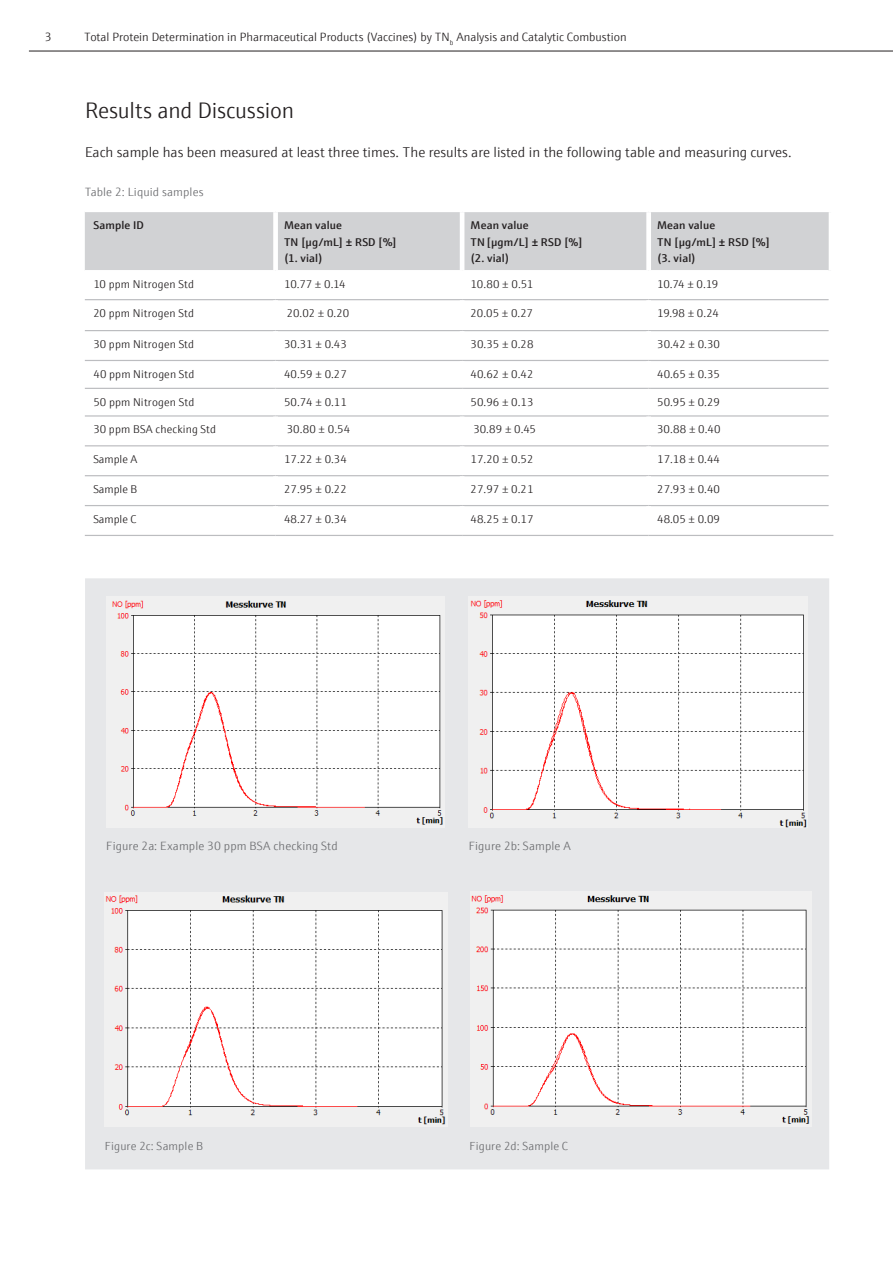
<style>
.page{position:relative;width:893px;height:1263px;background:#fff}
.page>*{position:absolute;margin:0;border:0;box-sizing:border-box;transform-origin:0 0}
.H2_15pt_schwarz{font:300 22.5px "E+H Sans";letter-spacing:-.01em;color:#231f20}
.Fließtext{font:300 14.25px "E+H Sans";color:#231f20}
.t1{font:300 12px "E+H Sans";color:#231f20}
.Innenseiten_Bildunterschrift_8_pt_grau{font:300 12px "E+H Sans";letter-spacing:.01em;color:#6c6d70}
.Innenseiten_Bildunterschrift_8_pt_grau-2{font:300 11.7px "E+H Sans";letter-spacing:.01em;color:#6c6d70}
.Tabelle_Fliesstext_7_5pt_schwarz{font:300 11.25px "E+H Sans";color:#231f20}
.Tabelle_Subheadline_7_5pt_Demi_schwarz{font:600 11.25px "E+H Sans";letter-spacing:.01em;color:#231f20}
.Tabelle_Fliesstext_7_5pt_schwarz-2{font:300 11.25px "E+H Sans";letter-spacing:.02em;color:#231f20}
.s1{color:#fff}
</style>
<div class="page">
<hr style="left:29px;top:51px;width:864px;height:1px;background:#231f20">
<div style="left:85px;top:212px;width:744px;height:58px;background:#d1d2d4"></div>
<div style="left:273px;top:212px;width:5px;height:58px;background:#fff"></div>
<hr style="left:460px;top:212px;width:4px;height:58px;background:#fff">
<div style="left:646px;top:212px;width:5px;height:58px;background:#fff"></div>
<hr style="left:85px;top:299px;width:191px;height:1px;background:#bcbdc0">
<hr style="left:276px;top:299px;width:186px;height:1px;background:#bcbdc0">
<hr style="left:462px;top:299px;width:187px;height:1px;background:#bcbdc0">
<hr style="left:649px;top:299px;width:180px;height:1px;background:#bcbdc0">
<hr style="left:85px;top:330px;width:191px;height:1px;background:#bcbdc0">
<hr style="left:276px;top:330px;width:186px;height:1px;background:#bcbdc0">
<hr style="left:462px;top:330px;width:187px;height:1px;background:#bcbdc0">
<hr style="left:649px;top:330px;width:180px;height:1px;background:#bcbdc0">
<hr style="left:85px;top:360px;width:191px;height:1px;background:#bcbdc0">
<hr style="left:276px;top:360px;width:186px;height:1px;background:#bcbdc0">
<hr style="left:462px;top:360px;width:187px;height:1px;background:#bcbdc0">
<hr style="left:649px;top:360px;width:180px;height:1px;background:#bcbdc0">
<hr style="left:85px;top:388px;width:191px;height:1px;background:#bcbdc0">
<hr style="left:276px;top:388px;width:186px;height:1px;background:#bcbdc0">
<hr style="left:462px;top:388px;width:187px;height:1px;background:#bcbdc0">
<hr style="left:649px;top:388px;width:180px;height:1px;background:#bcbdc0">
<hr style="left:85px;top:415px;width:191px;height:2px;background:#bcbdc0">
<hr style="left:276px;top:415px;width:186px;height:2px;background:#bcbdc0">
<hr style="left:462px;top:415px;width:187px;height:2px;background:#bcbdc0">
<hr style="left:649px;top:415px;width:180px;height:2px;background:#bcbdc0">
<hr style="left:85px;top:445px;width:191px;height:1px;background:#bcbdc0">
<hr style="left:276px;top:445px;width:186px;height:1px;background:#bcbdc0">
<hr style="left:462px;top:445px;width:187px;height:1px;background:#bcbdc0">
<hr style="left:649px;top:445px;width:180px;height:1px;background:#bcbdc0">
<hr style="left:85px;top:475px;width:191px;height:1px;background:#bcbdc0">
<hr style="left:276px;top:475px;width:186px;height:1px;background:#bcbdc0">
<hr style="left:462px;top:475px;width:187px;height:1px;background:#bcbdc0">
<hr style="left:649px;top:475px;width:180px;height:1px;background:#bcbdc0">
<hr style="left:85px;top:505px;width:191px;height:1px;background:#bcbdc0">
<hr style="left:276px;top:505px;width:186px;height:1px;background:#bcbdc0">
<hr style="left:462px;top:505px;width:187px;height:1px;background:#bcbdc0">
<hr style="left:649px;top:505px;width:180px;height:1px;background:#bcbdc0">
<hr style="left:85px;top:535px;width:191px;height:1px;background:#bcbdc0">
<hr style="left:276px;top:535px;width:186px;height:1px;background:#bcbdc0">
<hr style="left:462px;top:535px;width:187px;height:1px;background:#bcbdc0">
<hr style="left:649px;top:535px;width:184px;height:1px;background:#bcbdc0">
<div style="left:85px;top:578px;width:744px;height:591px;background:#e6e7e9"></div>
<img style="left:112px;top:600px;width:331px;height:225px">
<img style="left:470px;top:600px;width:337px;height:227px">
<img style="left:105px;top:895px;width:341px;height:230px">
<img style="left:471px;top:895px;width:339px;height:229px">
<p class="t1" style="left:45px;top:29px;width:8px">3</p>
<p class="t1" style="left:84px;top:29px;width:544px">Total Protein Determination in Pharmaceutical Products (Vaccines) by TN<sub>b</sub> Analysis and Catalytic Combustion</p>
<p class="H2_15pt_schwarz" style="left:85px;top:94px;width:211px">Results and Discussion</p>
<p class="Fließtext" style="left:85px;top:142px;width:708px">Each sample has been measured at least three times. The results are listed in the following table and measuring curves.</p>
<p class="Innenseiten_Bildunterschrift_8_pt_grau" style="left:85px;top:183px;width:120px">Table 2: Liquid samples</p>
<p class="Tabelle_Subheadline_7_5pt_Demi_schwarz" style="left:93px;top:217px;width:52px">Sample ID</p>
<p class="Tabelle_Subheadline_7_5pt_Demi_schwarz" style="left:284px;top:217px;width:59px">Mean value</p>
<p class="Tabelle_Subheadline_7_5pt_Demi_schwarz" style="left:284px;top:233px;width:114px">TN [µg/mL] ± RSD [%]</p>
<p class="Tabelle_Subheadline_7_5pt_Demi_schwarz" style="left:284px;top:250px;width:40px">(1. vial)</p>
<p class="Tabelle_Subheadline_7_5pt_Demi_schwarz" style="left:471px;top:217px;width:59px">Mean value</p>
<p class="Tabelle_Subheadline_7_5pt_Demi_schwarz" style="left:471px;top:233px;width:114px">TN[µgm/L] ± RSD [%]</p>
<p class="Tabelle_Subheadline_7_5pt_Demi_schwarz" style="left:471px;top:250px;width:40px">(2. vial)</p>
<p class="Tabelle_Subheadline_7_5pt_Demi_schwarz" style="left:657px;top:217px;width:59px">Mean value</p>
<p class="Tabelle_Subheadline_7_5pt_Demi_schwarz" style="left:657px;top:233px;width:114px">TN [µg/mL] ± RSD [%]</p>
<p class="Tabelle_Subheadline_7_5pt_Demi_schwarz" style="left:657px;top:250px;width:40px">(3. vial)</p>
<p class="Tabelle_Fliesstext_7_5pt_schwarz" style="left:93px;top:276px;width:102px">10 ppm Nitrogen Std</p>
<p class="Tabelle_Fliesstext_7_5pt_schwarz" style="left:284px;top:276px;width:63px">10.77 ± 0.14</p>
<p class="Tabelle_Fliesstext_7_5pt_schwarz" style="left:471px;top:276px;width:64px">10.80 ± 0.51</p>
<p class="Tabelle_Fliesstext_7_5pt_schwarz" style="left:657px;top:276px;width:63px">10.74 ± 0.19</p>
<p class="Tabelle_Fliesstext_7_5pt_schwarz" style="left:93px;top:305px;width:102px">20 ppm Nitrogen Std</p>
<p class="Tabelle_Fliesstext_7_5pt_schwarz" style="left:287px;top:305px;width:64px">20.02 ± 0.20</p>
<p class="Tabelle_Fliesstext_7_5pt_schwarz" style="left:471px;top:305px;width:64px">20.05 ± 0.27</p>
<p class="Tabelle_Fliesstext_7_5pt_schwarz" style="left:657px;top:305px;width:63px">19.98 ± 0.24</p>
<p class="Tabelle_Fliesstext_7_5pt_schwarz" style="left:93px;top:336px;width:102px">30 ppm Nitrogen Std</p>
<p class="Tabelle_Fliesstext_7_5pt_schwarz" style="left:284px;top:336px;width:64px">30.31 ± 0.43</p>
<p class="Tabelle_Fliesstext_7_5pt_schwarz" style="left:471px;top:336px;width:64px">30.35 ± 0.28</p>
<p class="Tabelle_Fliesstext_7_5pt_schwarz" style="left:657px;top:336px;width:64px">30.42 ± 0.30</p>
<p class="Tabelle_Fliesstext_7_5pt_schwarz" style="left:93px;top:366px;width:103px">40 ppm Nitrogen Std</p>
<p class="Tabelle_Fliesstext_7_5pt_schwarz" style="left:284px;top:366px;width:114px">40.59 ± 0.27<span class="s1">1,7,7 4,26</span></p>
<p class="Tabelle_Fliesstext_7_5pt_schwarz" style="left:471px;top:366px;width:64px">40.62 ± 0.42</p>
<p class="Tabelle_Fliesstext_7_5pt_schwarz" style="left:657px;top:366px;width:64px">40.65 ± 0.35</p>
<p class="Tabelle_Fliesstext_7_5pt_schwarz" style="left:93px;top:394px;width:102px">50 ppm Nitrogen Std</p>
<p class="Tabelle_Fliesstext_7_5pt_schwarz" style="left:284px;top:394px;width:64px">50.74 ± 0.11</p>
<p class="Tabelle_Fliesstext_7_5pt_schwarz" style="left:471px;top:394px;width:64px">50.96 ± 0.13</p>
<p class="Tabelle_Fliesstext_7_5pt_schwarz" style="left:657px;top:394px;width:64px">50.95 ± 0.29</p>
<p class="Tabelle_Fliesstext_7_5pt_schwarz-2" style="left:93px;top:421px;width:124px">30 ppm BSA checking Std</p>
<p class="Tabelle_Fliesstext_7_5pt_schwarz" style="left:287px;top:421px;width:65px">30.80 ± 0.54</p>
<p class="Tabelle_Fliesstext_7_5pt_schwarz" style="left:473px;top:421px;width:64px">30.89 ± 0.45</p>
<p class="Tabelle_Fliesstext_7_5pt_schwarz" style="left:657px;top:421px;width:65px">30.88 ± 0.40</p>
<p class="Tabelle_Fliesstext_7_5pt_schwarz" style="left:93px;top:451px;width:46px">Sample A</p>
<p class="Tabelle_Fliesstext_7_5pt_schwarz" style="left:284px;top:451px;width:64px">17.22 ± 0.34</p>
<p class="Tabelle_Fliesstext_7_5pt_schwarz" style="left:471px;top:451px;width:64px">17.20 ± 0.52</p>
<p class="Tabelle_Fliesstext_7_5pt_schwarz" style="left:657px;top:451px;width:64px">17.18 ± 0.44</p>
<p class="Tabelle_Fliesstext_7_5pt_schwarz" style="left:93px;top:481px;width:45px">Sample B</p>
<p class="Tabelle_Fliesstext_7_5pt_schwarz" style="left:284px;top:481px;width:64px">27.95 ± 0.22</p>
<p class="Tabelle_Fliesstext_7_5pt_schwarz" style="left:471px;top:481px;width:64px">27.97 ± 0.21</p>
<p class="Tabelle_Fliesstext_7_5pt_schwarz" style="left:657px;top:481px;width:64px">27.93 ± 0.40</p>
<p class="Tabelle_Fliesstext_7_5pt_schwarz" style="left:93px;top:511px;width:45px">Sample C</p>
<p class="Tabelle_Fliesstext_7_5pt_schwarz" style="left:284px;top:511px;width:64px">48.27 ± 0.34</p>
<p class="Tabelle_Fliesstext_7_5pt_schwarz" style="left:471px;top:511px;width:64px">48.25 ± 0.17</p>
<p class="Tabelle_Fliesstext_7_5pt_schwarz" style="left:657px;top:511px;width:64px">48.05 ± 0.09</p>
<p class="Innenseiten_Bildunterschrift_8_pt_grau" style="left:106px;top:837px;width:233px">Figure 2a: Example 30 ppm BSA checking Std</p>
<p class="Innenseiten_Bildunterschrift_8_pt_grau" style="left:469px;top:837px;width:103px">Figure 2b: Sample A</p>
<p class="Innenseiten_Bildunterschrift_8_pt_grau-2" style="left:105px;top:1137px;width:100px">Figure 2c: Sample B</p>
<p class="Innenseiten_Bildunterschrift_8_pt_grau-2" style="left:470px;top:1137px;width:100px">Figure 2d: Sample C</p>
</div>
